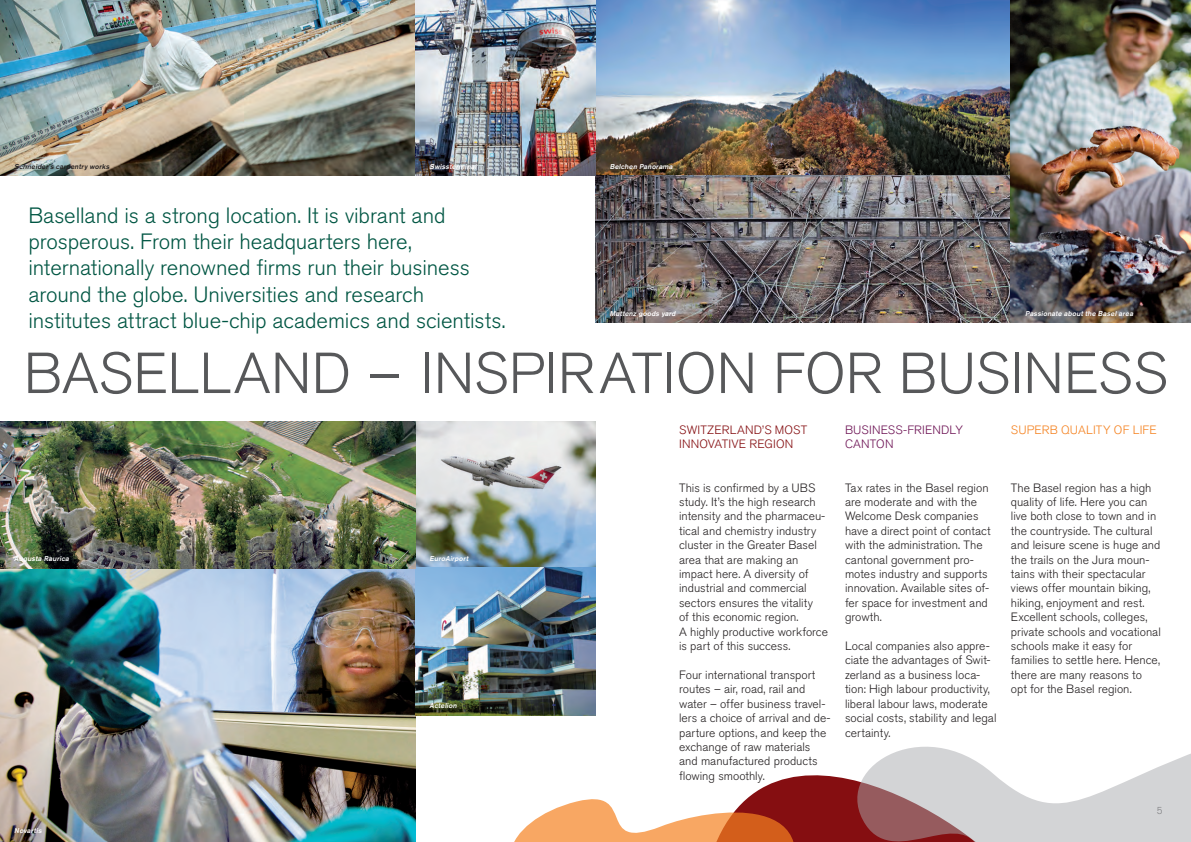
<style>
.page{position:relative;width:1191px;height:842px;background:#fff}
.page>*{position:absolute;margin:0;border:0;box-sizing:border-box;transform-origin:0 0}
.t1{font:300 57.2px "Akzidenz Grotesk Std";color:#57585a}
.t2{font:300 22px/26.4px "Akzidenz Grotesk Std";letter-spacing:-.005em;color:#005643}
.t3{font:300 12px/14.4px "Akzidenz Grotesk Std";color:#231f20}
.t4{font:300 12px/14.4px "Akzidenz Grotesk Std";letter-spacing:.015em;color:#850e11}
.t5{font:300 12px/14.4px "Akzidenz Grotesk Std";letter-spacing:.015em;color:#6e1455}
.t6{font:300 12px "Akzidenz Grotesk Std";letter-spacing:.015em;color:#f58220}
.t7{font:300 10px "Akzidenz Grotesk Std";color:#57585a}
.t8{font:italic 500 7px "Akzidenz Grotesk Std";color:#fff}
.t9{font:italic 500 7px "Akzidenz Grotesk Std";color:#231f20}
</style>
<div class="page">
<img style="left:595px;top:0;width:416px;height:323px">
<img style="left:0;top:0;width:415px;height:176px">
<img style="left:0;top:421px;width:415px;height:421px">
<img style="left:415px;top:421px;width:180px;height:294px">
<img style="left:415px;top:0;width:180px;height:176px">
<img style="left:1011px;top:0;width:180px;height:323px">
<svg style="left:766px;top:775px;width:81px;height:67px"></svg>
<svg style="left:514px;top:786px;width:326px;height:56px"></svg>
<svg style="left:847px;top:746px;width:344px;height:96px;fill:#d3d4d6"></svg>
<p class="t9" style="left:14px;top:162px;width:98px">Schneider’s carpentry works</p>
<p class="t8" style="left:429px;top:162px;width:50px">Swissterminal</p>
<p class="t2" style="left:28px;top:202px;width:479px">Baselland is a strong location. It is vibrant and prosperous. From their headquarters here, internationally renowned firms run their business around the globe. Universities and research institutes attract blue-chip academics and scientists.</p>
<p class="t8" style="left:609px;top:162px;width:66px">Belchen Panorama</p>
<p class="t8" style="left:609px;top:309px;width:69px">Muttenz goods yard</p>
<p class="t8" style="left:1025px;top:309px;width:111px">Passionate about the Basel area</p>
<h1 class="t1" style="left:24px;top:341px;width:1145px">BASELLAND – INSPIRATION FOR BUSINESS</h1>
<p class="t8" style="left:14px;top:554px;width:58px">Augusta Raurica</p>
<p class="t8" style="left:14px;top:827px;width:31px">Novartis</p>
<p class="t8" style="left:429px;top:554px;width:42px">EuroAirport</p>
<p class="t8" style="left:429px;top:702px;width:30px">Actelion</p>
<p class="t4" style="left:679px;top:423px;width:129px">SWITZERLAND’S MOST<br>INNOVATIVE REGION</p>
<p class="t3" style="left:679px;top:481px;width:150px">This is confirmed by a UBS study. It’s the high research intensity and the pharmaceu&shy;tical and chemistry industry cluster in the Greater Basel area that are making an impact here. A diversity of industrial and commercial sectors ensures the vitality<br>of this economic region.<br>A highly productive workforce is part of this success.</p>
<p class="t3" style="left:679px;top:668px;width:153px">Four international transport routes – air, road, rail and water – offer business travel&shy;lers a choice of arrival and de&shy;parture options, and keep the exchange of raw materials and manufactured products flowing smoothly.</p>
<p class="t5" style="left:845px;top:423px;width:119px">BUSINESS-FRIENDLY<br>CANTON</p>
<p class="t3" style="left:845px;top:481px;width:147px">Tax rates in the Basel region are moderate and with the<br>Welcome Desk companies have a direct point of contact with the administration. The cantonal government pro&shy;motes industry and supports innovation. Available sites of&shy;fer space for investment and growth.</p>
<p class="t3" style="left:845px;top:639px;width:153px">Local companies also appre&shy;ciate the advantages of Swit&shy;zerland as a business loca&shy;tion: High labour productivity, liberal labour laws, moderate social costs, stability and legal certainty.</p>
<p class="t6" style="left:1011px;top:423px;width:147px">SUPERB QUALITY OF LIFE</p>
<p class="t3" style="left:1011px;top:481px;width:151px">The Basel region has a high quality of life. Here you can live both close to town and in the countryside. The cultural and leisure scene is huge and the trails on the Jura moun&shy;tains with their spectacular views offer mountain biking, hiking, enjoyment and rest.<br>Excellent schools, colleges, private schools and vocational schools make it easy for families to settle here. Hence, there are many reasons to opt for the Basel region.</p>
<p class="t7" style="left:1156px;top:804px;width:7px">5</p>
</div>
